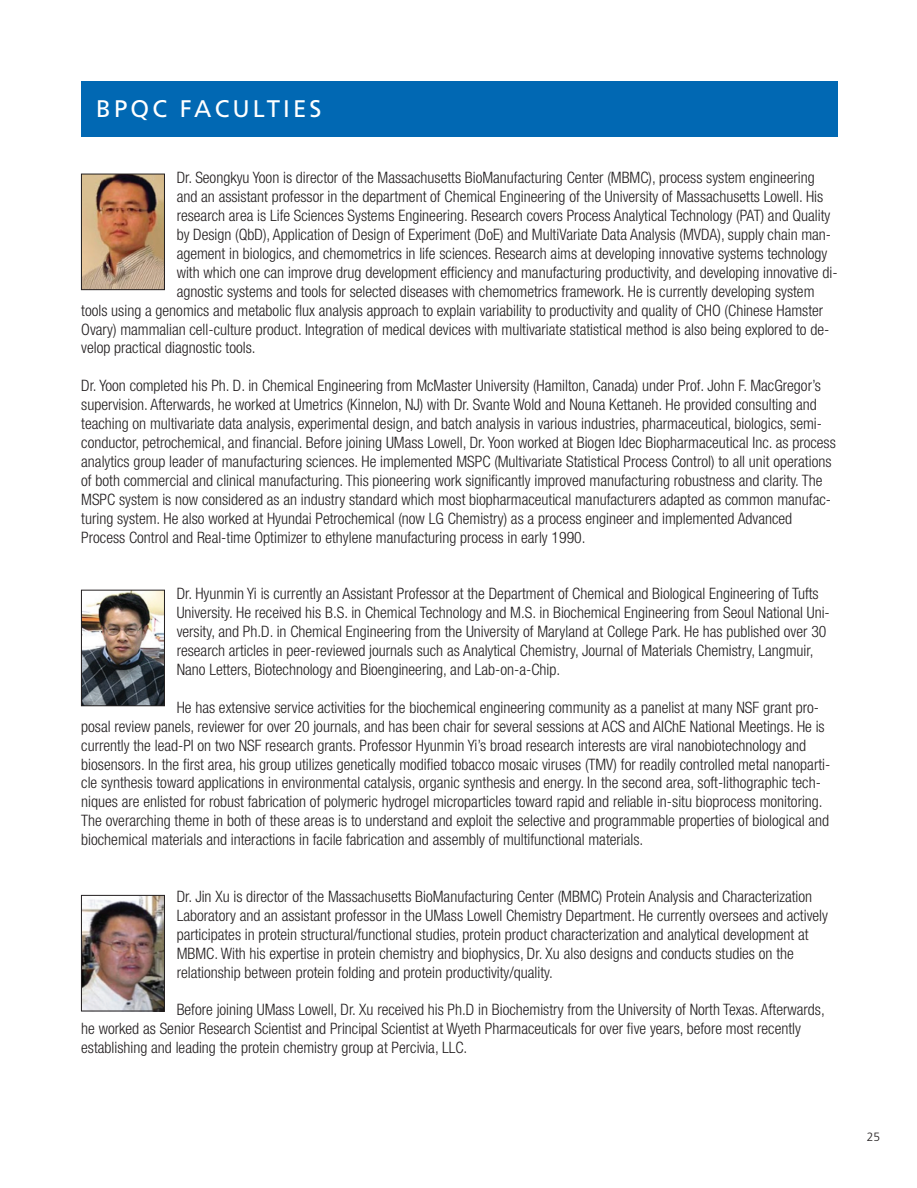
<style>
.page{position:relative;width:917px;height:1188px;background:#fff}
.page>*{position:absolute;margin:0;border:0;box-sizing:border-box;transform-origin:0 0}
.t1{font:24px "Frutiger";letter-spacing:.13em;color:#fff}
.t2{font:300 condensed 15.75px/18.9px "Helvetica Neue LT Std";color:#231f20}
.t3{font:300 12px "Frutiger";color:#231f20}
</style>
<div class="page">
<div style="left:81px;top:81px;width:756px;height:56px;background:#0168b3"></div>
<img style="left:83px;top:176px;width:80px;height:112px">
<div style="left:81px;top:174px;width:84px;height:116px;border:1px solid #231f20"></div>
<img style="left:83px;top:592px;width:80px;height:111px">
<div style="left:81px;top:590px;width:84px;height:115px;border:1px solid #231f20"></div>
<img style="left:83px;top:897px;width:80px;height:111px">
<div style="left:81px;top:895px;width:84px;height:115px;border:1px solid #231f20"></div>
<p class="t1" style="left:96px;top:99px;width:227px">BPQC FACULTIES</p>
<p class="t2" style="left:177px;top:169px;width:662px">Dr. Seongkyu Yoon is director of the Massachusetts BioManufacturing Center (MBMC), process system engineering and an assistant professor in the department of Chemical Engineering of the University of Massachusetts Lowell. His research area is Life Sciences Systems Engineering. Research covers Process Analytical Technology (PAT) and Quality by Design (QbD), Application of Design of Experiment (DoE) and MultiVariate Data Analysis (MVDA), supply chain man&shy;agement in biologics, and chemometrics in life sciences. Research aims at developing innovative systems technology with which one can improve drug development efficiency and manufacturing productivity, and developing innovative di&shy;agnostic systems and tools for selected diseases with chemometrics framework. He is currently developing system</p>
<p class="t2" style="left:81px;top:302px;width:749px">tools using a genomics and metabolic flux analysis approach to explain variability to productivity and quality of CHO (Chinese Hamster<br>Ovary) mammalian cell-culture product. Integration of medical devices with multivariate statistical method is also being explored to de&shy;velop practical diagnostic tools.</p>
<p class="t2" style="left:81px;top:377px;width:755px">Dr. Yoon completed his Ph. D. in Chemical Engineering from McMaster University (Hamilton, Canada) under Prof. John F. MacGregor’s supervision. Afterwards, he worked at Umetrics (Kinnelon, NJ) with Dr. Svante Wold and Nouna Kettaneh. He provided consulting and teaching on multivariate data analysis, experimental design, and batch analysis in various industries, pharmaceutical, biologics, semi&shy;conductor, petrochemical, and financial. Before joining UMass Lowell, Dr. Yoon worked at Biogen Idec Biopharmaceutical Inc. as process analytics group leader of manufacturing sciences. He implemented MSPC (Multivariate Statistical Process Control) to all unit operations of both commercial and clinical manufacturing. This pioneering work significantly improved manufacturing robustness and clarity. The MSPC system is now considered as an industry standard which most biopharmaceutical manufacturers adapted as common manufac&shy;turing system. He also worked at Hyundai Petrochemical (now LG Chemistry) as a process engineer and implemented Advanced Process Control and Real-time Optimizer to ethylene manufacturing process in early 1990.</p>
<p class="t2" style="left:177px;top:585px;width:654px">Dr. Hyunmin Yi is currently an Assistant Professor at the Department of Chemical and Biological Engineering of Tufts University. He received his B.S. in Chemical Technology and M.S. in Biochemical Engineering from Seoul National Uni&shy;versity, and Ph.D. in Chemical Engineering from the University of Maryland at College Park. He has published over 30 research articles in peer-reviewed journals such as Analytical Chemistry, Journal of Materials Chemistry, Langmuir, Nano Letters, Biotechnology and Bioengineering, and Lab-on-a-Chip.</p>
<p class="t2" style="left:81px;top:699px;width:750px;text-indent:95px">He has extensive service activities for the biochemical engineering community as a panelist at many NSF grant pro&shy;posal review panels, reviewer for over 20 journals, and has been chair for several sessions at ACS and AIChE National Meetings. He is currently the lead-PI on two NSF research grants. Professor Hyunmin Yi’s broad research interests are viral nanobiotechnology and biosensors. In the first area, his group utilizes genetically modified tobacco mosaic viruses (TMV) for readily controlled metal nanoparti&shy;cle synthesis toward applications in environmental catalysis, organic synthesis and energy. In the second area, soft-lithographic tech&shy;niques are enlisted for robust fabrication of polymeric hydrogel microparticles toward rapid and reliable in-situ bioprocess monitoring.<br>The overarching theme in both of these areas is to understand and exploit the selective and programmable properties of biological and biochemical materials and interactions in facile fabrication and assembly of multifunctional materials.</p>
<p class="t2" style="left:177px;top:888px;width:652px">Dr. Jin Xu is director of the Massachusetts BioManufacturing Center (MBMC) Protein Analysis and Characterization Laboratory and an assistant professor in the UMass Lowell Chemistry Department. He currently oversees and actively participates in protein structural/functional studies, protein product characterization and analytical development at MBMC. With his expertise in protein chemistry and biophysics, Dr. Xu also designs and conducts studies on the relationship between protein folding and protein productivity/quality.</p>
<p class="t2" style="left:81px;top:1001px;width:744px;text-indent:95px">Before joining UMass Lowell, Dr. Xu received his Ph.D in Biochemistry from the University of North Texas. Afterwards, he worked as Senior Research Scientist and Principal Scientist at Wyeth Pharmaceuticals for over five years, before most recently establishing and leading the protein chemistry group at Percivia, LLC.</p>
<p class="t3" style="left:866px;top:1131px;width:15px">25</p>
</div>
